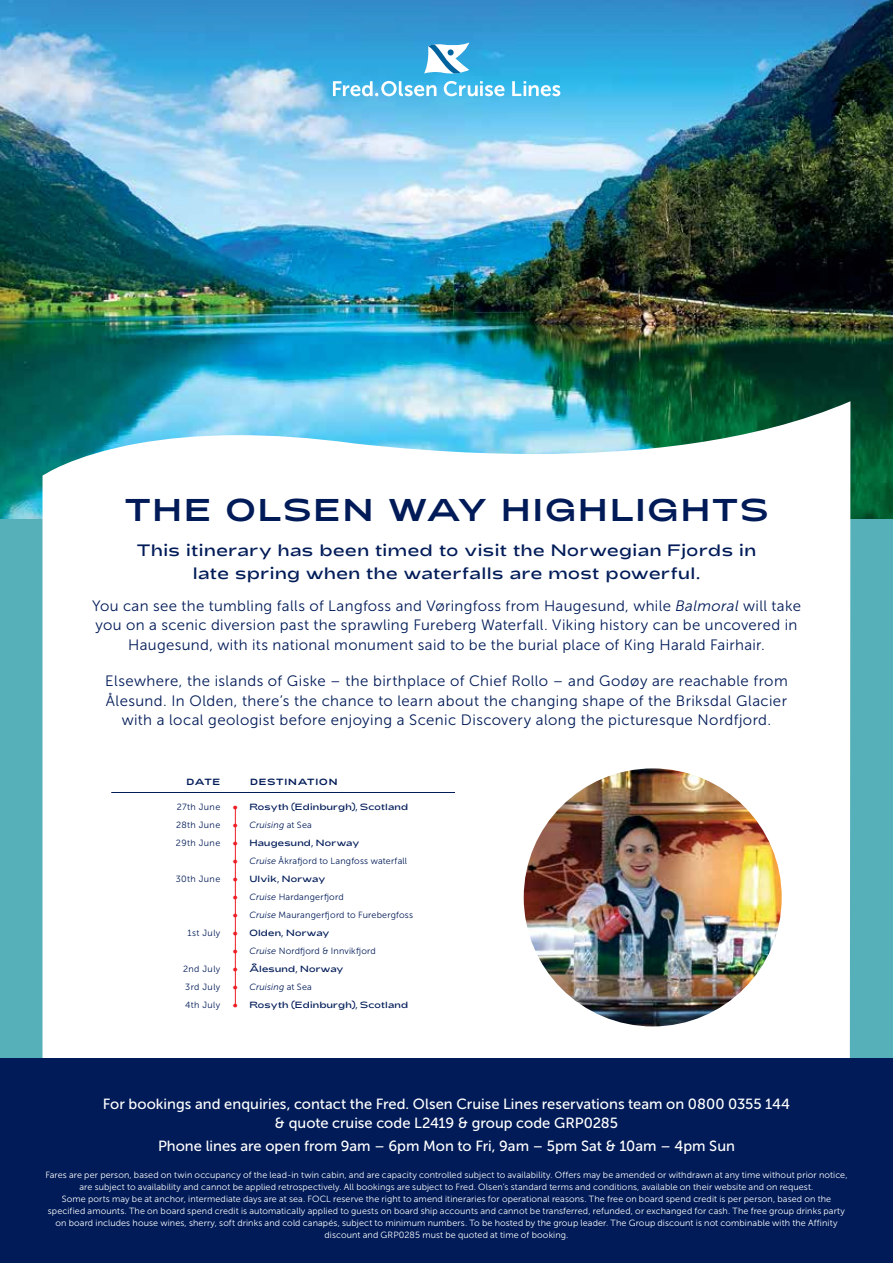
<style>
.page{position:relative;width:893px;height:1263px;background:#fff}
.page>*{position:absolute;margin:0;border:0;box-sizing:border-box;transform-origin:0 0}
.t1{font:31.5px "Adieu ALTCS";letter-spacing:.07em;color:#001b58}
.t2{font:300 16.5px/22.5px "Adieu ALTCS";letter-spacing:.035em;color:#001b58;text-align:center}
.t3{font:15px/19.5px "Museo Sans 300";letter-spacing:.025em;color:#001b58;text-align:center}
.t4{font:14.7px/18.8px "Museo Sans 500";color:#fff;text-align:center}
.t5{font:300 10.5px/18px "Adieu ALTCS";color:#ed1d24;text-align:justify}
.t6{font:9px/12px "Museo Sans 300";letter-spacing:.01em;color:#fff;text-align:center}
.t7{font:9px/18px "Museo Sans 300";letter-spacing:.025em;color:#001b58;text-align:justify}
.t8{font:300 9px "Adieu ALTCS";letter-spacing:.025em;color:#001b58}
.t9{font:italic 9px "Museo Sans 300";letter-spacing:.02em;color:#001b58}
.t10{font:9px "Adieu ALTCS";letter-spacing:.085em;color:#001b58}
.t11{font:9px "Museo Sans 300";letter-spacing:.045em;color:#001b58}
.s1{font-style:italic}
.s2{font-style:normal}
</style>
<div class="page">
<img style="left:0;top:137px;width:893px;height:382px">
<img style="left:0;top:0;width:893px;height:137px">
<div style="left:0;top:519px;width:893px;height:744px;background:#56b0ba"></div>
<svg style="left:43px;top:401px;width:807px;height:657px;background:#f2f9f9"></svg>
<div style="left:0;top:1058px;width:893px;height:205px;background:#001b58"></div>
<svg style="left:333px;top:43px;width:171px;height:53px;background:#58b8e5"></svg>
<svg style="left:512px;top:81px;width:48px;height:15px"></svg>
<hr style="left:111px;top:792px;width:344px;height:1px;background:#001b58">
<hr style="left:235px;top:807px;width:1px;height:197px;background:#ed1d24">
<img style="left:524px;top:768px;width:258px;height:258px;border-radius:129px">
<h1 class="t1" style="left:125px;top:492px;width:645px">THE OLSEN WAY HIGHLIGHTS</h1>
<h2 class="t2" style="left:137px;top:539px;width:621px">This itinerary has been timed to visit the Norwegian Fjords in late spring when the waterfalls are most powerful.</h2>
<p class="t3" style="left:92px;top:596px;width:710px">You can see the tumbling falls of Langfoss and Vøringfoss from Haugesund, while <span class="s1">Balmoral</span> will take you on a scenic diversion past the sprawling Fureberg Waterfall. Viking history can be uncovered in<br>Haugesund, with its national monument said to be the burial place of King Harald Fairhair.</p>
<p class="t3" style="left:105px;top:672px;width:684px">Elsewhere, the islands of Giske – the birthplace of Chief Rollo – and Godøy are reachable from<br>Ålesund. In Olden, there’s the chance to learn about the changing shape of the Briksdal Glacier with a local geologist before enjoying a Scenic Discovery along the picturesque Nordfjord.</p>
<p class="t10" style="left:187px;top:777px;width:35px">DATE</p>
<p class="t10" style="left:250px;top:777px;width:89px">DESTINATION</p>
<p class="t7" style="left:176px;top:798px;width:46px">27th June 28th June 29th June</p>
<p class="t11" style="left:176px;top:874px;width:46px">30th June</p>
<p class="t7" style="left:187px;top:924px;width:35px">1st July</p>
<p class="t7" style="left:183px;top:960px;width:39px">2nd July 3rd July 4th July</p>
<p class="t5" style="left:232px;top:797px;width:7px">• • • • • • • • • • • •</p>
<p class="t8" style="left:249px;top:801px;width:160px">Rosyth (Edinburgh), Scotland</p>
<p class="t9" style="left:249px;top:820px;width:64px">Cruising <span class="s2">at Sea</span></p>
<p class="t8" style="left:249px;top:837px;width:111px">Haugesund, Norway</p>
<p class="t7" style="left:249px;top:852px;width:159px"><span class="s1">Cruise</span> Åkrafjord to Langfoss waterfall</p>
<p class="t8" style="left:249px;top:873px;width:77px">Ulvik, Norway</p>
<p class="t7" style="left:249px;top:888px;width:165px"><span class="s1">Cruise</span> Hardangerfjord<br><span class="s1">Cruise</span> Maurangerfjord to Furebergfoss</p>
<p class="t8" style="left:249px;top:927px;width:82px">Olden, Norway</p>
<p class="t7" style="left:249px;top:942px;width:128px"><span class="s1">Cruise</span> Nordfjord &amp; Innvikfjord</p>
<p class="t8" style="left:249px;top:963px;width:96px">Ålesund, Norway</p>
<p class="t9" style="left:249px;top:982px;width:64px">Cruising <span class="s2">at Sea</span></p>
<p class="t8" style="left:249px;top:999px;width:160px">Rosyth (Edinburgh), Scotland</p>
<h3 class="t4" style="left:103px;top:1095px;width:689px">For bookings and enquiries, contact the Fred. Olsen Cruise Lines reservations team on 0800 0355 144 &amp; quote cruise code L2419 &amp; group code GRP0285</h3>
<h3 class="t4" style="left:158px;top:1136px;width:578px">Phone lines are open from 9am – 6pm Mon to Fri, 9am – 5pm Sat &amp; 10am – 4pm Sun</h3>
<p class="t6" style="left:45px;top:1169px;width:804px">Fares are per person, based on twin occupancy of the lead-in twin cabin, and are capacity controlled subject to availability. Offers may be amended or withdrawn at any time without prior notice, are subject to availability and cannot be applied retrospectively. All bookings are subject to Fred. Olsen’s standard terms and conditions, available on their website and on request.<br>Some ports may be at anchor, intermediate days are at sea. FOCL reserve the right to amend itineraries for operational reasons. The free on board spend credit is per person, based on the specified amounts. The on board spend credit is automatically applied to guests on board ship accounts and cannot be transferred, refunded, or exchanged for cash. The free group drinks party on board includes house wines, sherry, soft drinks and cold canapés, subject to minimum numbers. To be hosted by the group leader. The Group discount is not combinable with the Affinity discount and GRP0285 must be quoted at time of booking.</p>
</div>
